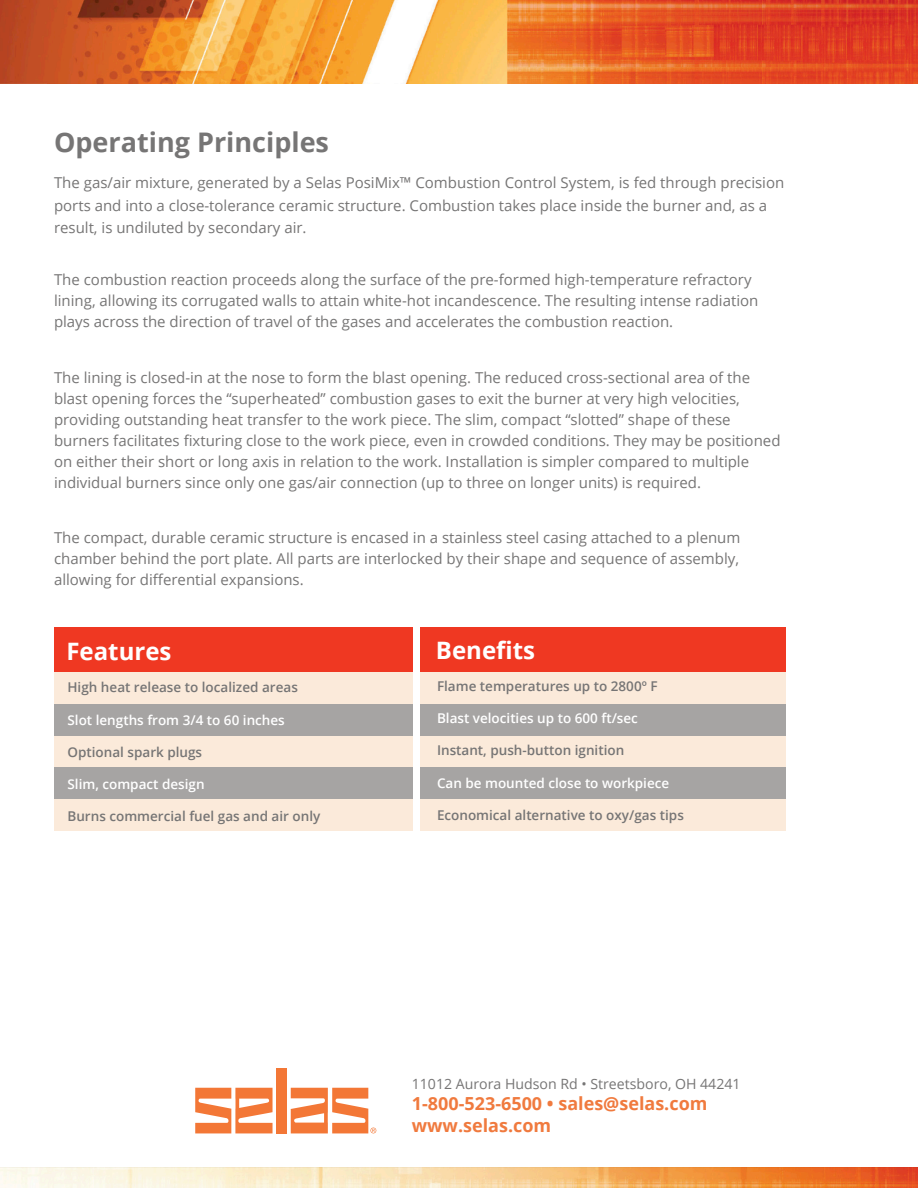
<style>
.page{position:relative;width:918px;height:1188px;background:#fff}
.page>*{position:absolute;margin:0;border:0;box-sizing:border-box;transform-origin:0 0}
.t1{font:700 27px "Open Sans";color:#767575}
.t2{font:700 24px "Open Sans";color:#fff}
.t3{font:700 18px/21.6px "Open Sans";color:#f07a3e}
.t4{font:15px/21px "Open Sans";color:#767575}
.t5{font:14.1px "Open Sans";color:#767575}
.t6{font:600 13.5px "Open Sans";color:#767575}
.t7{font:600 13.5px "Open Sans";color:#fff}
</style>
<div class="page">
<div style="left:54px;top:672px;width:359px;height:32px;background:#fbeada"></div>
<div style="left:54px;top:734px;width:359px;height:34px;background:#fbeada"></div>
<div style="left:54px;top:799px;width:359px;height:32px;background:#fbeada"></div>
<div style="left:420px;top:672px;width:366px;height:33px;background:#fbeada"></div>
<div style="left:420px;top:736px;width:366px;height:32px;background:#fbeada"></div>
<div style="left:420px;top:799px;width:366px;height:32px;background:#fbeada"></div>
<div style="left:54px;top:627px;width:359px;height:45px;background:#ef3822"></div>
<div style="left:54px;top:704px;width:359px;height:32px;background:#a6a4a3"></div>
<div style="left:54px;top:767px;width:359px;height:32px;background:#a6a4a3"></div>
<div style="left:420px;top:704px;width:366px;height:32px;background:#a6a4a3"></div>
<div style="left:420px;top:767px;width:366px;height:32px;background:#a6a4a3"></div>
<div style="left:420px;top:628px;width:366px;height:44px;background:#ef3822"></div>
<img style="left:0;top:0;width:918px;height:84px">
<img style="left:0;top:1167px;width:918px;height:21px">
<svg style="left:195px;top:1088px;width:78px;height:45px"></svg>
<div style="left:276px;top:1068px;width:11px;height:65px;background:#f37736"></div>
<svg style="left:291px;top:1088px;width:85px;height:45px"></svg>
<p class="t1" style="left:54px;top:124px;width:277px">Operating Principles</p>
<p class="t4" style="left:54px;top:171px;width:732px;line-height:22.5px">The gas/air mixture, generated by a Selas PosiMix™ Combustion Control System, is fed through precision ports and into a close-tolerance ceramic structure. Combustion takes place inside the burner and, as a result, is undiluted by secondary air.</p>
<p class="t4" style="left:54px;top:269px;width:706px">The combustion reaction proceeds along the surface of the pre-formed high-temperature refractory lining, allowing its corrugated walls to attain white-hot incandescence. The resulting intense radiation plays across the direction of travel of the gases and accelerates the combustion reaction.</p>
<p class="t4" style="left:54px;top:366px;width:728px">The lining is closed-in at the nose to form the blast opening. The reduced cross-sectional area of the blast opening forces the “superheated” combustion gases to exit the burner at very high velocities, providing outstanding heat transfer to the work piece. The slim, compact “slotted” shape of these burners facilitates fixturing close to the work piece, even in crowded conditions. They may be positioned on either their short or long axis in relation to the work. Installation is simpler compared to multiple individual burners since only one gas/air connection (up to three on longer units) is required.</p>
<p class="t4" style="left:54px;top:527px;width:688px;text-align:justify">The compact, durable ceramic structure is encased in a stainless steel casing attached to a plenum chamber behind the port plate. All parts are interlocked by their shape and sequence of assembly, allowing for differential expansions.</p>
<p class="t2" style="left:66px;top:635px;width:107px">Features</p>
<p class="t6" style="left:68px;top:678px;width:232px">High heat release to localized areas</p>
<p class="t7" style="left:68px;top:711px;width:219px">Slot lengths from 3/4 to 60 inches</p>
<p class="t6" style="left:68px;top:743px;width:136px">Optional spark plugs</p>
<p class="t7" style="left:68px;top:775px;width:139px">Slim, compact design</p>
<p class="t6" style="left:68px;top:807px;width:254px">Burns commercial fuel gas and air only</p>
<p class="t2" style="left:436px;top:633px;width:101px">Benefits</p>
<p class="t6" style="left:437px;top:677px;width:222px">Flame temperatures up to 2800º F</p>
<p class="t7" style="left:437px;top:709px;width:202px">Blast velocities up to 600 ft/sec</p>
<p class="t6" style="left:437px;top:741px;width:189px">Instant, push-button ignition</p>
<p class="t7" style="left:437px;top:774px;width:234px">Can be mounted close to workpiece</p>
<p class="t6" style="left:437px;top:806px;width:248px">Economical alternative to oxy/gas tips</p>
<p class="t5" style="left:412px;top:1074px;width:330px">11012 Aurora Hudson Rd • Streetsboro, OH 44241</p>
<p class="t3" style="left:412px;top:1093px;width:297px">1-800-523-6500 • sales@selas.com www.selas.com</p>
</div>
